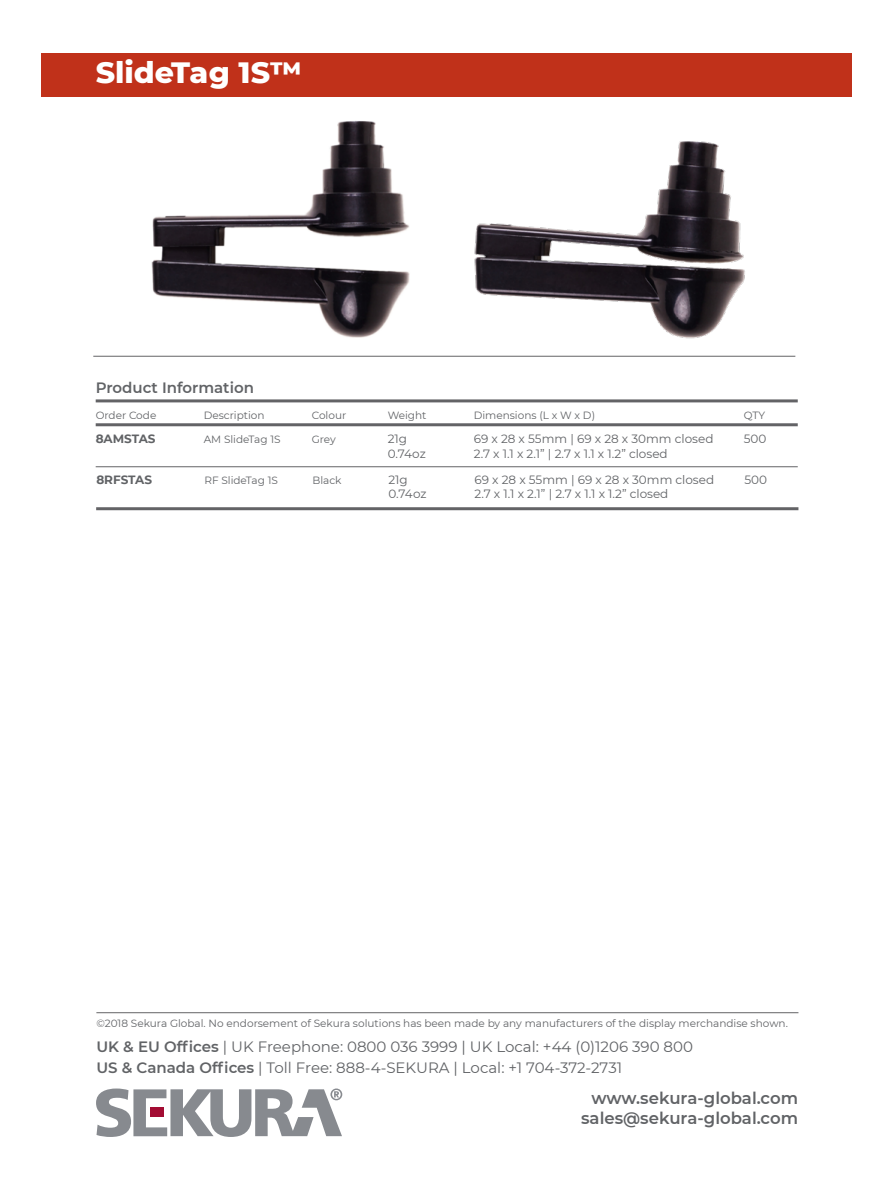
<style>
.page{position:relative;width:893px;height:1191px;background:#fff}
.page>*{position:absolute;margin:0;border:0;box-sizing:border-box;transform-origin:0 0}
.t1{font:800 30px "Montserrat";color:#fff}
.t2{font:600 16.5px/19.8px "Montserrat";color:#616366;text-align:right}
.t3{font:15px/20.4px "Montserrat";color:#616366}
.t4{font:600 15px "Montserrat";color:#616366}
.t5{font:12px "Montserrat";color:#616366}
.t6{font:700 12px "Montserrat";color:#616366}
.t7{font:10.5px "Montserrat";color:#616366}
.s1{font-weight:600}
</style>
<div class="page">
<div style="left:41px;top:53px;width:810px;height:43px;background:#c0311a"></div>
<hr style="left:93px;top:356px;width:702px;height:1px;background:#636366">
<img style="left:151px;top:121px;width:259px;height:217px">
<hr style="left:96px;top:1012px;width:702px;height:1px;background:#636366">
<hr style="left:96px;top:399px;width:702px;height:3px;background:#636366">
<hr style="left:96px;top:423px;width:702px;height:3px;background:#636366">
<hr style="left:96px;top:466px;width:702px;height:1px;background:#636366">
<hr style="left:96px;top:507px;width:702px;height:3px;background:#636366">
<img style="left:474px;top:141px;width:271px;height:198px">
<svg style="left:96px;top:1088px;width:246px;height:49px"></svg>
<h1 class="t1" style="left:96px;top:50px;width:208px">SlideTag 1S™</h1>
<h3 class="t4" style="left:96px;top:377px;width:160px">Product Information</h3>
<p class="t7" style="left:96px;top:407px;width:62px">Order Code</p>
<p class="t7" style="left:204px;top:407px;width:62px">Description</p>
<p class="t7" style="left:312px;top:407px;width:36px">Colour</p>
<p class="t7" style="left:388px;top:407px;width:40px">Weight</p>
<p class="t7" style="left:474px;top:407px;width:123px">Dimensions (L x W x D)</p>
<p class="t7" style="left:744px;top:407px;width:23px">QTY</p>
<p class="t6" style="left:96px;top:430px;width:61px">8AMSTAS</p>
<p class="t7" style="left:204px;top:432px;width:78px">AM SlideTag 1S</p>
<p class="t7" style="left:312px;top:432px;width:26px">Grey</p>
<p class="t5" style="left:388px;top:430px;width:21px">21g</p>
<p class="t5" style="left:474px;top:430px;width:241px">69 x 28 x 55mm | 69 x 28 x 30mm closed</p>
<p class="t5" style="left:744px;top:430px;width:24px">500</p>
<p class="t5" style="left:388px;top:445px;width:40px">0.74oz</p>
<p class="t5" style="left:474px;top:445px;width:196px">2.7 x 1.1 x 2.1” | 2.7 x 1.1 x 1.2” closed</p>
<p class="t6" style="left:96px;top:471px;width:57px">8RFSTAS</p>
<p class="t7" style="left:204px;top:473px;width:75px">RF SlideTag 1S</p>
<p class="t7" style="left:312px;top:473px;width:31px">Black</p>
<p class="t5" style="left:388px;top:471px;width:21px">21g</p>
<p class="t5" style="left:474px;top:471px;width:241px">69 x 28 x 55mm | 69 x 28 x 30mm closed</p>
<p class="t5" style="left:744px;top:471px;width:24px">500</p>
<p class="t5" style="left:388px;top:486px;width:40px">0.74oz</p>
<p class="t5" style="left:474px;top:486px;width:196px">2.7 x 1.1 x 2.1” | 2.7 x 1.1 x 1.2” closed</p>
<p class="t7" style="left:96px;top:1016px;width:693px">©2018 Sekura Global. No endorsement of Sekura solutions has been made by any manufacturers of the display merchandise shown.</p>
<h3 class="t3" style="left:96px;top:1036px;width:598px"><span class="s1">UK &amp; EU Offices</span> | UK Freephone: 0800 036 3999 | UK Local: +44 (0)1206 390 800<br><span class="s1">US &amp; Canada Offices</span> | Toll Free: 888-4-SEKURA | Local: +1 704-372-2731</h3>
<h2 class="t2" style="left:581px;top:1088px;width:218px">www.sekura-global.com sales@sekura-global.com</h2>
</div>
